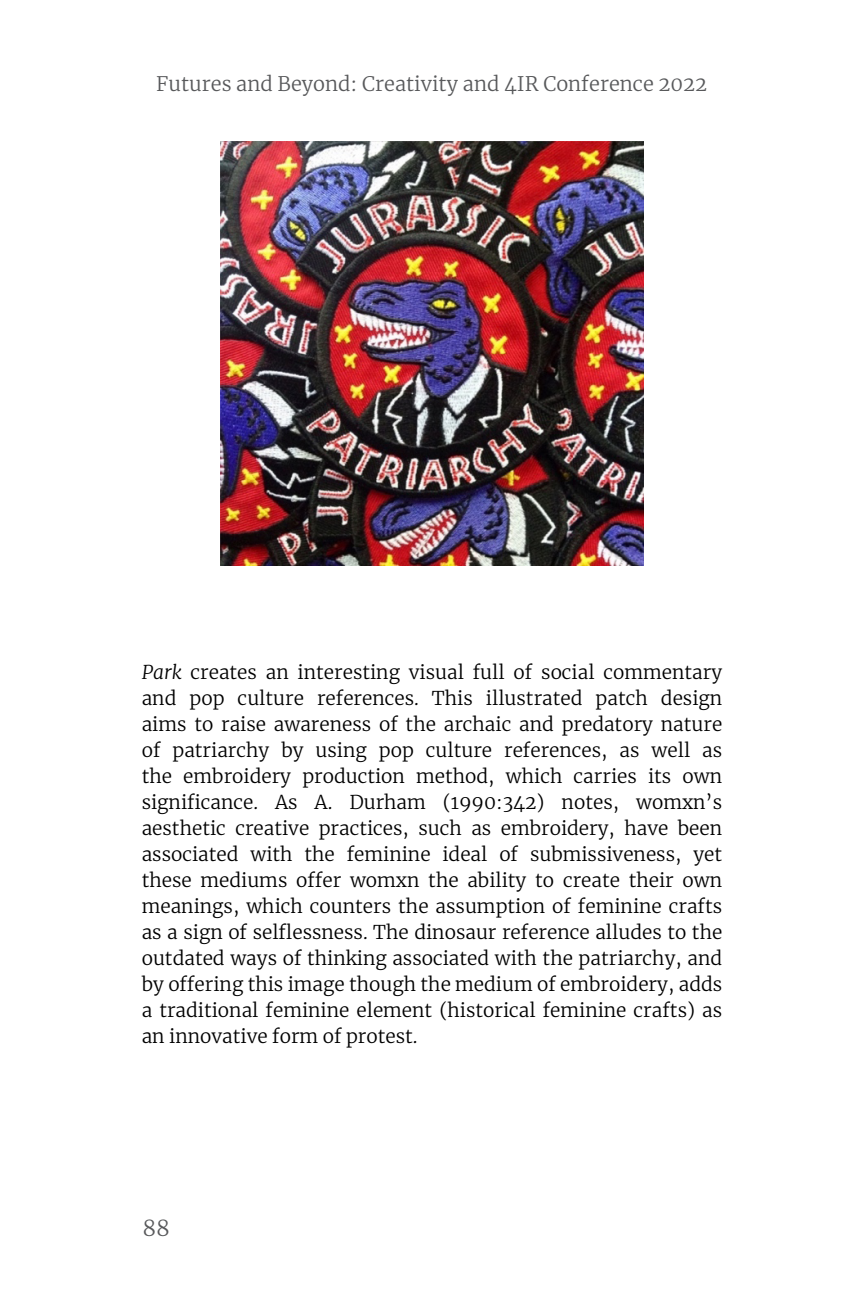
<style>
.page{position:relative;width:864px;height:1296px;background:#fff}
.page>*{position:absolute;margin:0;border:0;box-sizing:border-box;transform-origin:0 0}
.t1{font:300 22px "Merriweather";color:#58595b}
.t2{font:300 20px "Merriweather";color:#58595b}
.t3{font:300 19px/26px "Merriweather";color:#000;text-align:justify}
.s1{font-style:italic}
</style>
<div class="page">
<img style="left:220px;top:142px;width:424px;height:424px">
<p class="t2" style="left:156px;top:70px;width:552px">Futures and Beyond: Creativity and 4IR Conference 2022</p>
<p class="t3" style="left:142px;top:659px;width:582px"><span class="s1">Park</span> creates an interesting visual full of social commentary and pop culture references. This illustrated patch design aims to raise awareness of the archaic and predatory nature of patriarchy by using pop culture references, as well as the embroidery production method, which carries its own significance. As A. Durham (1990:342) notes, womxn’s aesthetic creative practices, such as embroidery, have been associated with the feminine ideal of submissiveness, yet these mediums offer womxn the ability to create their own meanings, which counters the assumption of feminine crafts as a sign of selflessness. The dinosaur reference alludes to the outdated ways of thinking associated with the patriarchy, and by offering this image though the medium of embroidery, adds a traditional feminine element (historical feminine crafts) as an innovative form of protest.</p>
<p class="t1" style="left:143px;top:1212px;width:29px">88</p>
</div>
